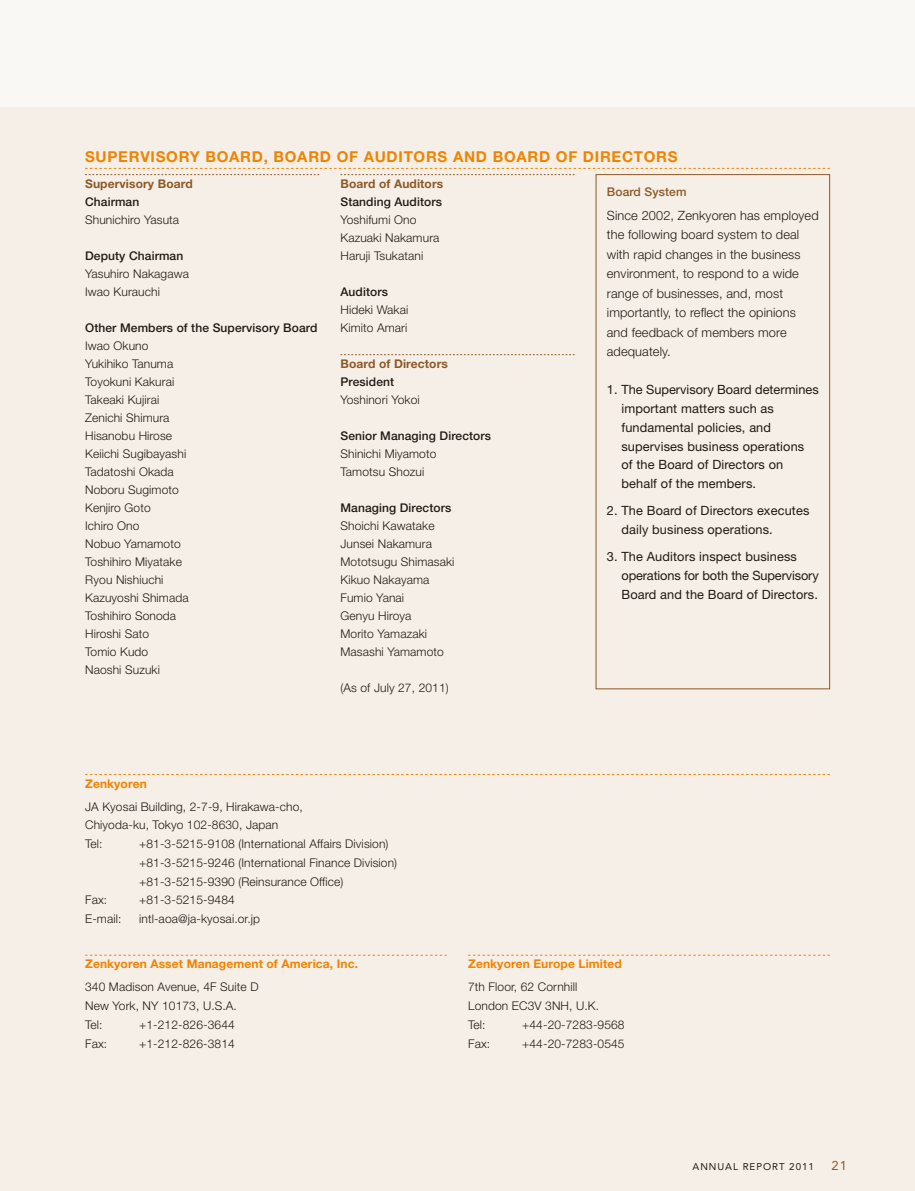
<style>
.page{position:relative;width:915px;height:1191px;background:#fff}
.page>*{position:absolute;margin:0;border:0;box-sizing:border-box;transform-origin:0 0}
.t1{font:700 15px "Helvetica Neue";letter-spacing:.05em;color:#f08300}
.t2{font:12.75px/18.8px "Helvetica Neue";letter-spacing:.01em;color:#231916}
.t3{font:300 12.75px/19.5px "Helvetica Neue";letter-spacing:.01em;color:#231916}
.t4{font:12.75px "Avenir";color:#8d5926}
.t5{font:300 12px/18px "Helvetica Neue";letter-spacing:.01em;color:#231916}
.t6{font:500 12px "Helvetica Neue";letter-spacing:.01em;color:#231916}
.t7{font:700 12px "Helvetica Neue";letter-spacing:.01em;color:#f08300}
.t8{font:700 12px "Helvetica Neue";letter-spacing:.01em;color:#8d5926}
.t9{font:500 12px "Helvetica Neue";color:#8d5926}
.t10{font:9.75px "Avenir";letter-spacing:.1em;color:#231916}
</style>
<div class="page">
<div style="left:0;top:0;width:914px;height:1191px;background:#f5efe7"></div>
<div style="left:0;top:0;width:914px;height:106px;background:#faf8f4"></div>
<svg style="left:85px;top:168px;width:744px;height:7px"></svg>
<svg style="left:340px;top:354px;width:234px;height:1px"></svg>
<svg style="left:85px;top:774px;width:744px;height:1px"></svg>
<svg style="left:85px;top:955px;width:361px;height:1px"></svg>
<svg style="left:468px;top:955px;width:361px;height:1px"></svg>
<p class="t1" style="left:85px;top:147px;width:291px">SUPERVISORY BOARD, BOARD OF AUD</p>
<p class="t1" style="left:398px;top:147px;width:280px">ITORS AND BOARD OF DIRECTORS</p>
<p class="t8" style="left:85px;top:176px;width:109px">Supervisory Board</p>
<p class="t6" style="left:85px;top:194px;width:56px">Chairman</p>
<p class="t5" style="left:85px;top:210px;width:95px">Shunichiro Yasuta</p>
<p class="t6" style="left:85px;top:248px;width:100px">Deputy Chairman</p>
<p class="t5" style="left:85px;top:264px;width:105px">Yasuhiro Nakagawa<br>Iwao Kurauchi</p>
<p class="t6" style="left:85px;top:320px;width:234px">Other Members of the Supervisory Board</p>
<p class="t5" style="left:85px;top:336px;width:105px">Iwao Okuno<br>Yukihiko Tanuma<br>Toyokuni Kakurai<br>Takeaki Kujirai<br>Zenichi Shimura<br>Hisanobu Hirose<br>Keiichi Sugibayashi<br>Tadatoshi Okada<br>Noboru Sugimoto<br>Kenjiro Goto<br>Ichiro Ono<br>Nobuo Yamamoto<br>Toshihiro Miyatake<br>Ryou Nishiuchi<br>Kazuyoshi Shimada<br>Toshihiro Sonoda<br>Hiroshi Sato<br>Tomio Kudo<br>Naoshi Suzuki</p>
<p class="t8" style="left:340px;top:176px;width:104px">Board of Auditors</p>
<p class="t6" style="left:340px;top:194px;width:103px">Standing Auditors</p>
<p class="t5" style="left:340px;top:210px;width:100px">Yoshifumi Ono<br>Kazuaki Nakamura<br>Haruji Tsukatani</p>
<p class="t6" style="left:340px;top:284px;width:49px">Auditors</p>
<p class="t5" style="left:340px;top:300px;width:69px">Hideki Wakai<br>Kimito Amari</p>
<p class="t8" style="left:340px;top:356px;width:109px">Board of Directors</p>
<p class="t6" style="left:340px;top:374px;width:55px">President</p>
<p class="t5" style="left:340px;top:390px;width:81px">Yoshinori Yokoi</p>
<p class="t6" style="left:340px;top:428px;width:152px">Senior Managing Directors</p>
<p class="t5" style="left:340px;top:444px;width:97px">Shinichi Miyamoto<br>Tamotsu Shozui</p>
<p class="t6" style="left:340px;top:500px;width:112px">Managing Directors</p>
<p class="t5" style="left:340px;top:516px;width:115px">Shoichi Kawatake<br>Junsei Nakamura<br>Mototsugu Shimasaki<br>Kikuo Nakayama<br>Fumio Yanai<br>Genyu Hiroya<br>Morito Yamazaki<br>Masashi Yamamoto</p>
<p class="t5" style="left:340px;top:678px;width:110px">(As of July 27, 2011)</p>
<p class="t9" style="left:606px;top:184px;width:81px">Board System</p>
<p class="t3" style="left:606px;top:205px;width:213px">Since 2002, Zenkyoren has employed the following board system to deal with rapid changes in the business environment, to respond to a wide range of businesses, and, most importantly, to reflect the opinions and feedback of members more adequately.</p>
<p class="t2" style="left:621px;top:380px;width:199px;text-indent:-15px">1. The Supervisory Board determines important matters such as fundamental policies, and supervises business operations<br>of the Board of Directors on behalf of the members.</p>
<p class="t2" style="left:621px;top:501px;width:189px;text-indent:-15px">2. The Board of Directors executes daily business operations.</p>
<p class="t2" style="left:621px;top:547px;width:199px;text-indent:-15px">3. The Auditors inspect business operations for both the Supervisory<br>Board and the Board of Directors.</p>
<p class="t7" style="left:85px;top:776px;width:63px">Zenkyoren</p>
<p class="t5" style="left:85px;top:796px;width:219px;line-height:18.8px">JA Kyosai Building, 2-7-9, Hirakawa-cho,<br>Chiyoda-ku, Tokyo 102-8630, Japan<br>Tel:</p>
<p class="t5" style="left:139px;top:834px;width:259px;line-height:18.8px">+81-3-5215-9108 (International Affairs Division) +81-3-5215-9246 (International Finance Division) +81-3-5215-9390 (Reinsurance Office)</p>
<p class="t5" style="left:85px;top:890px;width:24px">Fax:</p>
<p class="t5" style="left:139px;top:890px;width:97px">+81-3-5215-9484</p>
<p class="t5" style="left:85px;top:909px;width:38px">E-mail:</p>
<p class="t5" style="left:139px;top:909px;width:122px">intl-aoa@ja-kyosai.or.jp</p>
<p class="t7" style="left:85px;top:956px;width:274px">Zenkyoren Asset Management of America, Inc.</p>
<p class="t5" style="left:85px;top:977px;width:175px;line-height:18.8px">340 Madison Avenue, 4F Suite D<br>New York, NY 10173, U.S.A.<br>Tel:</p>
<p class="t5" style="left:139px;top:1015px;width:97px">+1-212-826-3644</p>
<p class="t5" style="left:85px;top:1034px;width:24px">Fax:</p>
<p class="t5" style="left:139px;top:1034px;width:97px">+1-212-826-3814</p>
<p class="t7" style="left:468px;top:956px;width:155px">Zenkyoren Europe Limited</p>
<p class="t5" style="left:468px;top:977px;width:132px;line-height:18.8px">7th Floor, 62 Cornhill<br>London EC3V 3NH, U.K.<br>Tel:</p>
<p class="t5" style="left:522px;top:1015px;width:104px">+44-20-7283-9568</p>
<p class="t5" style="left:468px;top:1034px;width:24px">Fax:</p>
<p class="t5" style="left:522px;top:1034px;width:104px">+44-20-7283-0545</p>
<p class="t10" style="left:692px;top:1160px;width:123px">ANNUAL REPORT 2011</p>
<p class="t4" style="left:831px;top:1157px;width:17px">21</p>
</div>
